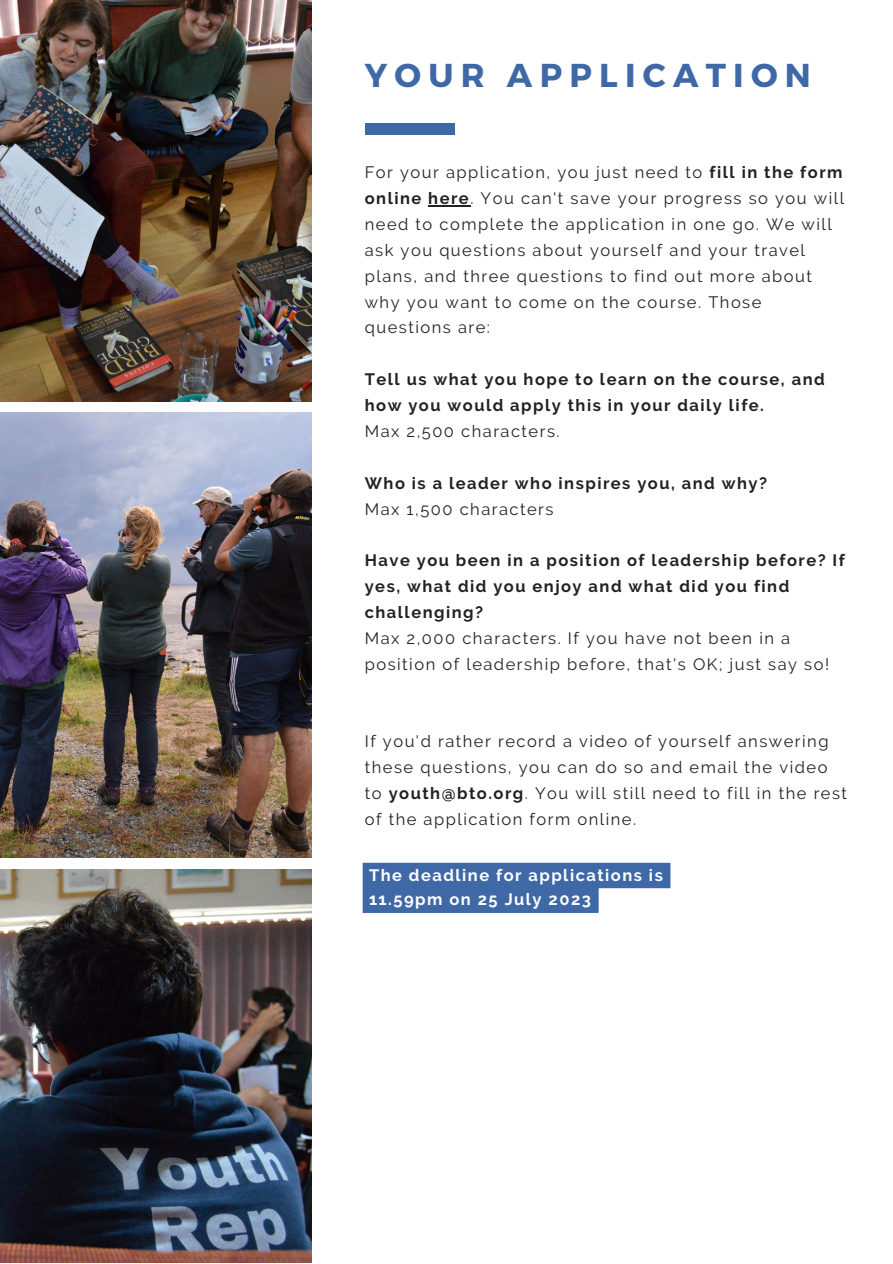
<style>
.page{position:relative;width:893px;height:1264px;background:#fff}
.page>*{position:absolute;margin:0;border:0;box-sizing:border-box;transform-origin:0 0}
.t1{font:700 33px "Montserrat";letter-spacing:.22em;color:#3f68a6}
.t2{font:16.5px/25.8px "Raleway";letter-spacing:.09em;color:#222224}
.t3{font:700 16.5px/25.8px "Raleway";letter-spacing:.09em;color:#222224}
.t4{font:700 16.5px "Raleway";letter-spacing:.09em;color:#fff}
.s1{font-weight:700}
</style>
<div class="page">
<img style="left:0;top:0;width:311px;height:401px">
<img style="left:0;top:412px;width:311px;height:445px">
<img style="left:0;top:869px;width:311px;height:393px">
<div style="left:365px;top:123px;width:89px;height:12px;background:#3f68a6"></div>
<hr style="left:428px;top:205px;width:42px;height:1px;background:#222224">
<svg style="left:362px;top:862px;width:308px;height:51px;background:#577bb1"></svg>
<p class="t1" style="left:365px;top:54px;width:447px">YOUR APPLICATION</p>
<p class="t2" style="left:365px;top:159px;width:481px">For your application, you just need to <span class="s1">fill in the form online here</span>. You can't save your progress so you will need to complete the application in one go. We will ask you questions about yourself and your travel plans, and three questions to find out more about why you want to come on the course. Those questions are:</p>
<p class="t3" style="left:365px;top:366px;width:461px">Tell us what you hope to learn on the course, and how you would apply this in your daily life.</p>
<p class="t2" style="left:365px;top:418px;width:196px">Max 2,500 characters.</p>
<p class="t3" style="left:365px;top:470px;width:404px">Who is a leader who inspires you, and why?</p>
<p class="t2" style="left:365px;top:496px;width:190px">Max 1,500 characters</p>
<p class="t3" style="left:365px;top:547px;width:481px">Have you been in a position of leadership before? If yes, what did you enjoy and what did you find challenging?</p>
<p class="t2" style="left:365px;top:625px;width:466px">Max 2,000 characters. If you have not been in a position of leadership before, that's OK; just say so!</p>
<p class="t2" style="left:365px;top:728px;width:484px">If you'd rather record a video of yourself answering these questions, you can do so and email the video to <span class="s1">youth@bto.org</span>. You will still need to fill in the rest of the application form online.</p>
<p class="t4" style="left:369px;top:865px;width:295px">The deadline for applications is</p>
<p class="t4" style="left:369px;top:889px;width:223px">11.59pm on 25 July 2023</p>
</div>
